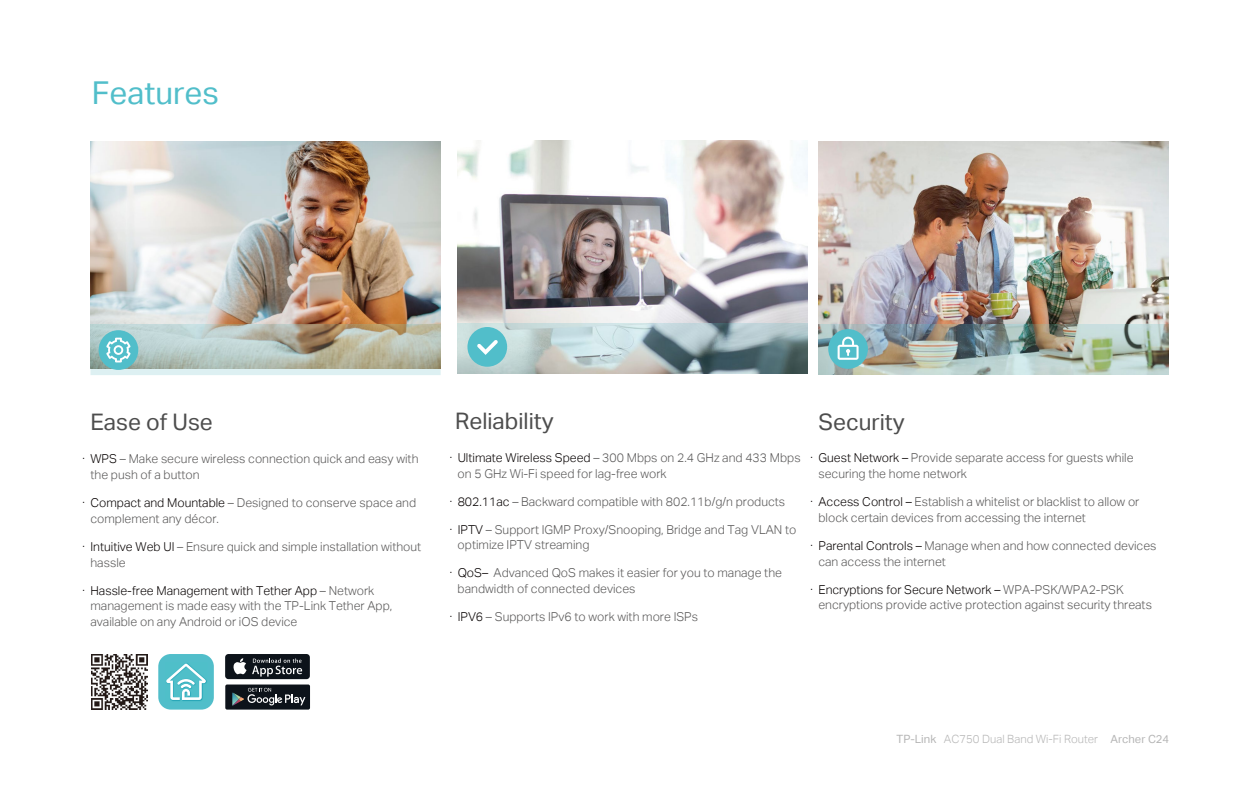
<style>
.page{position:relative;width:1260px;height:788px;background:#fff}
.page>*{position:absolute;margin:0;border:0;box-sizing:border-box;transform-origin:0 0}
.t1{font:31.5px "TP Link Aktiv Regular";color:#51beca}
.t2{font:22.75px "TP Link Aktiv Regular";color:#4d4d4d}
.t3{font:12.25px/15.8px "TP Link Aktiv Light";color:#585757}
.t4{font:11.38px "TP Link Aktiv Light";color:#b5b5b5}
.s1{color:#060001}
.s2{font-family:"TP Link Aktiv Regular"}
.s3{font-family:"TP Link Aktiv Regular";font-size:11.2px}
</style>
<div class="page">
<img style="left:91px;top:141px;width:350px;height:184px">
<svg style="left:90px;top:325px;width:351px;height:50px"></svg>
<img style="left:819px;top:141px;width:350px;height:183px">
<img style="left:818px;top:324px;width:351px;height:50px">
<img style="left:92px;top:654px;width:55px;height:55px">
<div style="left:225px;top:654px;width:85px;height:25px;background:#0d131a;border-radius:3px"></div>
<svg style="left:233px;top:658px;width:69px;height:18px"></svg>
<div style="left:225px;top:684px;width:85px;height:25px;background:#0d131a;border-radius:2px"></div>
<svg style="left:232px;top:687px;width:73px;height:18px"></svg>
<div style="left:158px;top:654px;width:56px;height:55px;background:#51beca;border-radius:12px"></div>
<img style="left:171px;top:680px;width:36px;height:21px">
<svg style="left:166px;top:663px;width:40px;height:37px"></svg>
<img style="left:458px;top:140px;width:350px;height:183px">
<svg style="left:458px;top:323px;width:350px;height:50px"></svg>
<h1 class="t1" style="left:92px;top:75px;width:129px">Features</h1>
<h2 class="t2" style="left:455px;top:407px;width:100px">Reliability</h2>
<p class="t3" style="left:458px;top:449px;width:345px;text-indent:-8px"><span class="s1">· Ultimate Wireless Speed</span> – 300 Mbps on 2.4 GHz and 433 Mbps on 5 GHz Wi-Fi speed for lag-free work</p>
<p class="t3" style="left:450px;top:493px;width:337px"><span class="s1">· 802.11ac</span> – Backward compatible with 802.11b/g/n products</p>
<p class="t3" style="left:458px;top:521px;width:340px;text-indent:-8px"><span class="s1">· IPTV</span> – Support IGMP Proxy/Snooping, Bridge and Tag VLAN to optimize IPTV streaming</p>
<p class="t3" style="left:458px;top:565px;width:326px;text-indent:-8px"><span class="s1">· QoS–</span> Advanced QoS makes it easier for you to manage the bandwidth of connected devices</p>
<p class="t3" style="left:450px;top:609px;width:250px"><span class="s1">· IPV6</span> – Supports IPv6 to work with more ISPs</p>
<h2 class="t2" style="left:90px;top:409px;width:124px">Ease of Use</h2>
<h2 class="t2" style="left:818px;top:409px;width:88px">Security</h2>
<p class="t3" style="left:90px;top:451px;width:330px;text-indent:-8px"><span class="s1">· WPS</span> – Make secure wireless connection quick and easy with the push of a button</p>
<p class="t3" style="left:90px;top:495px;width:327px;text-indent:-8px"><span class="s1">· Compact and Mountable</span> – Designed to conserve space and complement any décor.</p>
<p class="t3" style="left:90px;top:538px;width:332px;text-indent:-8px"><span class="s1">· Intuitive Web UI</span> – Ensure quick and simple installation without hassle</p>
<p class="t3" style="left:90px;top:582px;width:303px;text-indent:-8px"><span class="s1">· Hassle-free Management with Tether App</span> – Network management is made easy with the TP-Link Tether App, available on any Android or iOS device</p>
<p class="t3" style="left:818px;top:450px;width:317px;text-indent:-8px"><span class="s1">· Guest Network –</span> Provide separate access for guests while securing the home network</p>
<p class="t3" style="left:818px;top:494px;width:322px;text-indent:-8px"><span class="s1">· Access Control –</span> Establish a whitelist or blacklist to allow or block certain devices from accessing the internet</p>
<p class="t3" style="left:818px;top:537px;width:340px;text-indent:-8px"><span class="s1">· Parental Controls –</span> Manage when and how connected devices can access the internet</p>
<p class="t3" style="left:818px;top:581px;width:335px;text-indent:-8px"><span class="s1">· Encryptions for Secure Network –</span> WPA-PSK/WPA2-PSK encryptions provide active protection against security threats</p>
<p class="t4" style="left:897px;top:732px;width:274px"><span class="s2">TP-Link</span> AC750 Dual Band Wi-Fi Router <span class="s3">Archer C24</span></p>
</div>
